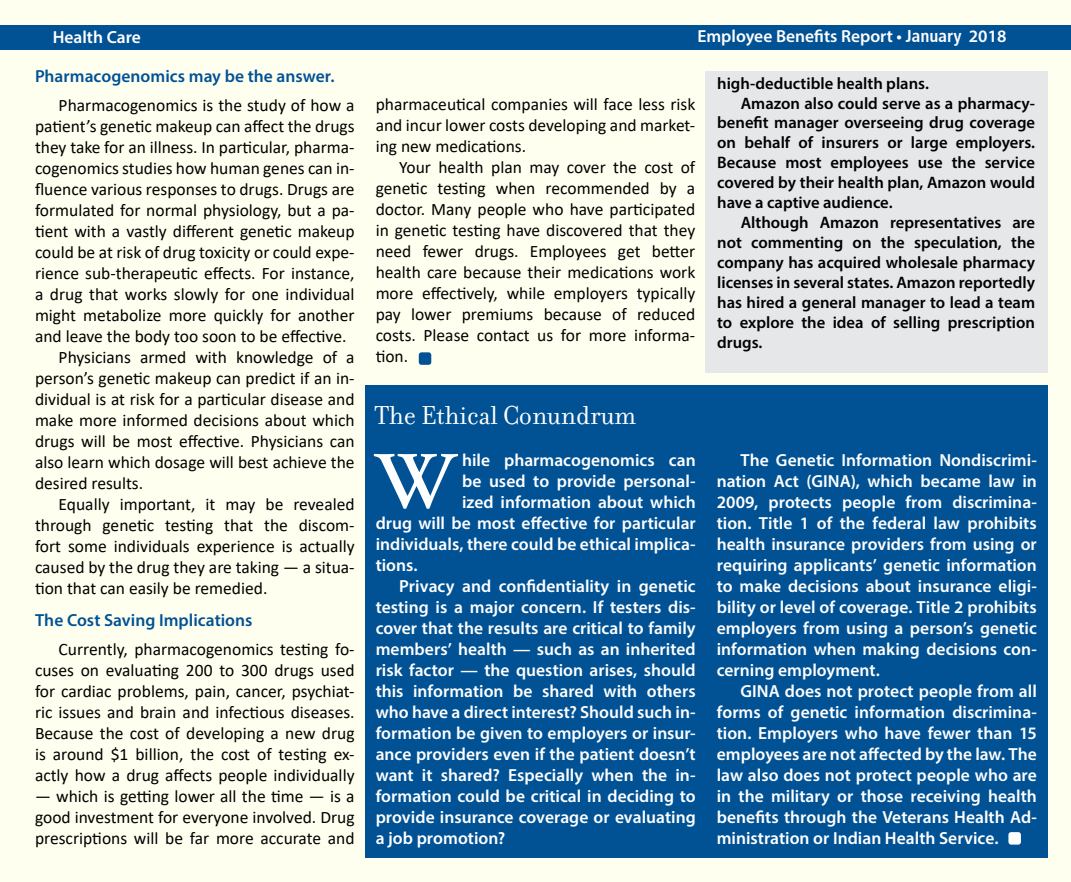
<style>
.page{position:relative;width:1071px;height:882px;background:#fff}
.page>*{position:absolute;margin:0;border:0;box-sizing:border-box;transform-origin:0 0}
.t1{font:600 80.85px "Adobe Garamond Pro";color:#fff}
.t2{font:28px "Filosofia";color:#fff}
.t3{font:17.5px/21px "Calibri";color:#000;text-align:justify}
.t4{font:600 17.5px/21px "Myriad Pro";color:#fff;text-align:justify}
.t5{font:600 17.5px "Myriad Pro";color:#005295}
.t6{font:600 16.62px "Myriad Pro";color:#000}
.s1{font-family:"Humanist 777 BT Bold Condensed B";font-weight:400}
</style>
<div class="page">
<div style="left:1px;top:1px;width:1070px;height:881px;background:#fffff0"></div>
<div style="left:0;top:25px;width:1071px;height:24px;background:#005295"></div>
<div style="left:705px;top:71px;width:342px;height:302px;background:#e6e7e8"></div>
<div style="left:419px;top:352px;width:12px;height:13px;background:#005295;border-radius:3px"></div>
<div style="left:365px;top:386px;width:682px;height:472px;background:#005295"></div>
<div style="left:1008px;top:832px;width:13px;height:13px;background:#fff;border-radius:3px"></div>
<p class="t4" style="left:53px;top:27px;width:90px">Health Care</p>
<p class="t4" style="left:697px;top:26px;width:310px">Employee Benefits Report • <span class="s1">January</span> 2018</p>
<p class="t5" style="left:35px;top:65px;width:301px">Pharmacogenomics may be the answer.</p>
<p class="t3" style="left:59px;top:95px;width:298px">Pharmacogenomics is the study of how a</p>
<p class="t3" style="left:35px;top:116px;width:321px">patient’s genetic makeup can affect the drugs</p>
<p class="t3" style="left:35px;top:137px;width:321px">they take for an illness. In particular, pharma-</p>
<p class="t3" style="left:35px;top:158px;width:321px">cogenomics studies how human genes can in-</p>
<p class="t3" style="left:35px;top:179px;width:321px">fluence various responses to drugs. Drugs are</p>
<p class="t3" style="left:35px;top:200px;width:321px">formulated for normal physiology, but a pa-</p>
<p class="t3" style="left:35px;top:221px;width:321px">tient with a vastly different genetic makeup</p>
<p class="t3" style="left:35px;top:242px;width:321px">could be at risk of drug toxicity or could expe-</p>
<p class="t3" style="left:35px;top:263px;width:321px">rience sub-therapeutic effects. For instance,</p>
<p class="t3" style="left:35px;top:284px;width:321px">a drug that works slowly for one individual</p>
<p class="t3" style="left:35px;top:305px;width:321px">might metabolize more quickly for another</p>
<p class="t3" style="left:35px;top:326px;width:313px">and leave the body too soon to be effective.</p>
<p class="t3" style="left:59px;top:347px;width:298px">Physicians armed with knowledge of a</p>
<p class="t3" style="left:35px;top:368px;width:321px">person’s genetic makeup can predict if an in-</p>
<p class="t3" style="left:35px;top:389px;width:321px">dividual is at risk for a particular disease and</p>
<p class="t3" style="left:35px;top:410px;width:321px">make more informed decisions about which</p>
<p class="t3" style="left:35px;top:431px;width:321px">drugs will be most effective. Physicians can</p>
<p class="t3" style="left:35px;top:452px;width:321px">also learn which dosage will best achieve the</p>
<p class="t3" style="left:35px;top:473px;width:110px">desired results.</p>
<p class="t3" style="left:59px;top:494px;width:298px">Equally important, it may be revealed</p>
<p class="t3" style="left:35px;top:515px;width:321px">through genetic testing that the discom-</p>
<p class="t3" style="left:35px;top:536px;width:321px">fort some individuals experience is actually</p>
<p class="t3" style="left:35px;top:557px;width:321px">caused by the drug they are taking — a situa-</p>
<p class="t3" style="left:35px;top:578px;width:234px">tion that can easily be remedied.</p>
<p class="t5" style="left:35px;top:609px;width:219px">The Cost Saving Implications</p>
<p class="t3" style="left:35px;top:638px;width:321px;text-indent:24px">Currently, pharmacogenomics testing fo&shy;cuses on evaluating 200 to 300 drugs used for cardiac problems, pain, cancer, psychiat&shy;ric issues and brain and infectious diseases.<br>Because the cost of developing a new drug is around $1 billion, the cost of testing ex&shy;actly how a drug affects people individually</p>
<p class="t3" style="left:35px;top:785px;width:321px">— which is getting lower all the time — is a good investment for everyone involved. Drug prescriptions will be far more accurate and</p>
<p class="t6" style="left:717px;top:72px;width:213px">high-deductible health plans.</p>
<p class="t6" style="left:741px;top:92px;width:296px">Amazon also could serve as a pharmacy-</p>
<p class="t6" style="left:717px;top:112px;width:319px">benefit manager overseeing drug coverage</p>
<p class="t6" style="left:717px;top:132px;width:319px">on behalf of insurers or large employers.</p>
<p class="t6" style="left:717px;top:152px;width:319px">Because most employees use the service</p>
<p class="t6" style="left:717px;top:172px;width:319px">covered by their health plan, Amazon would</p>
<p class="t6" style="left:717px;top:192px;width:177px">have a captive audience.</p>
<p class="t6" style="left:741px;top:212px;width:296px">Although Amazon representatives are</p>
<p class="t6" style="left:717px;top:232px;width:319px">not commenting on the speculation, the</p>
<p class="t6" style="left:717px;top:252px;width:319px">company has acquired wholesale pharmacy</p>
<p class="t6" style="left:717px;top:272px;width:319px">licenses in several states. Amazon reportedly</p>
<p class="t6" style="left:717px;top:292px;width:319px">has hired a general manager to lead a team</p>
<p class="t6" style="left:717px;top:312px;width:319px">to explore the idea of selling prescription</p>
<p class="t6" style="left:717px;top:332px;width:47px">drugs.</p>
<p class="t3" style="left:376px;top:93px;width:321px">pharmaceutical companies will face less risk and incur lower costs developing and market&shy;ing new medications.</p>
<p class="t3" style="left:376px;top:156px;width:321px;text-indent:24px">Your health plan may cover the cost of genetic testing when recommended by a doctor. Many people who have participated in genetic testing have discovered that they need fewer drugs. Employees get better health care because their medications work more effectively, while employers typically pay lower premiums because of reduced costs. Please contact us for more informa&shy;tion.</p>
<h2 class="t2" style="left:374px;top:400px;width:263px">The Ethical Conundrum</h2>
<p class="t4" style="left:717px;top:449px;width:322px;text-indent:24px">The Genetic Information Nondiscrimi&shy;nation Act (GINA), which became law in 2009, protects people from discrimina&shy;tion. Title 1 of the federal law prohibits health insurance providers from using or requiring applicants’ genetic information to make decisions about insurance eligi&shy;bility or level of coverage. Title 2 prohibits employers from using a person’s genetic information when making decisions con&shy;cerning employment.</p>
<p class="t4" style="left:717px;top:680px;width:322px;text-indent:24px">GINA does not protect people from all forms of genetic information discrimina&shy;tion. Employers who have fewer than 15 employees are not affected by the law. The law also does not protect people who are in the military or those receiving health benefits through the Veterans Health Ad&shy;ministration or Indian Health Service.</p>
<h1 class="t1" style="left:376px;top:435px;width:80px">W</h1>
<p class="t4" style="left:462px;top:449px;width:235px">hile pharmacogenomics can</p>
<p class="t4" style="left:462px;top:470px;width:235px">be used to provide personal-</p>
<p class="t4" style="left:462px;top:491px;width:235px">ized information about which</p>
<p class="t4" style="left:376px;top:512px;width:322px">drug will be most effective for particular</p>
<p class="t4" style="left:376px;top:533px;width:322px">individuals, there could be ethical implica-</p>
<p class="t4" style="left:376px;top:554px;width:44px">tions.</p>
<p class="t4" style="left:399px;top:575px;width:298px">Privacy and confidentiality in genetic</p>
<p class="t4" style="left:376px;top:596px;width:322px">testing is a major concern. If testers dis-</p>
<p class="t4" style="left:376px;top:617px;width:322px">cover that the results are critical to family</p>
<p class="t4" style="left:376px;top:638px;width:322px">members’ health — such as an inherited</p>
<p class="t4" style="left:376px;top:659px;width:322px">risk factor — the question arises, should</p>
<p class="t4" style="left:376px;top:680px;width:322px">this information be shared with others</p>
<p class="t4" style="left:376px;top:701px;width:322px">who have a direct interest? Should such in-</p>
<p class="t4" style="left:376px;top:722px;width:322px">formation be given to employers or insur-</p>
<p class="t4" style="left:376px;top:743px;width:322px">ance providers even if the patient doesn’t</p>
<p class="t4" style="left:376px;top:764px;width:322px">want it shared? Especially when the in-</p>
<p class="t4" style="left:376px;top:785px;width:322px">formation could be critical in deciding to</p>
<p class="t4" style="left:376px;top:806px;width:322px">provide insurance coverage or evaluating</p>
<p class="t4" style="left:376px;top:827px;width:131px">a job promotion?</p>
</div>
